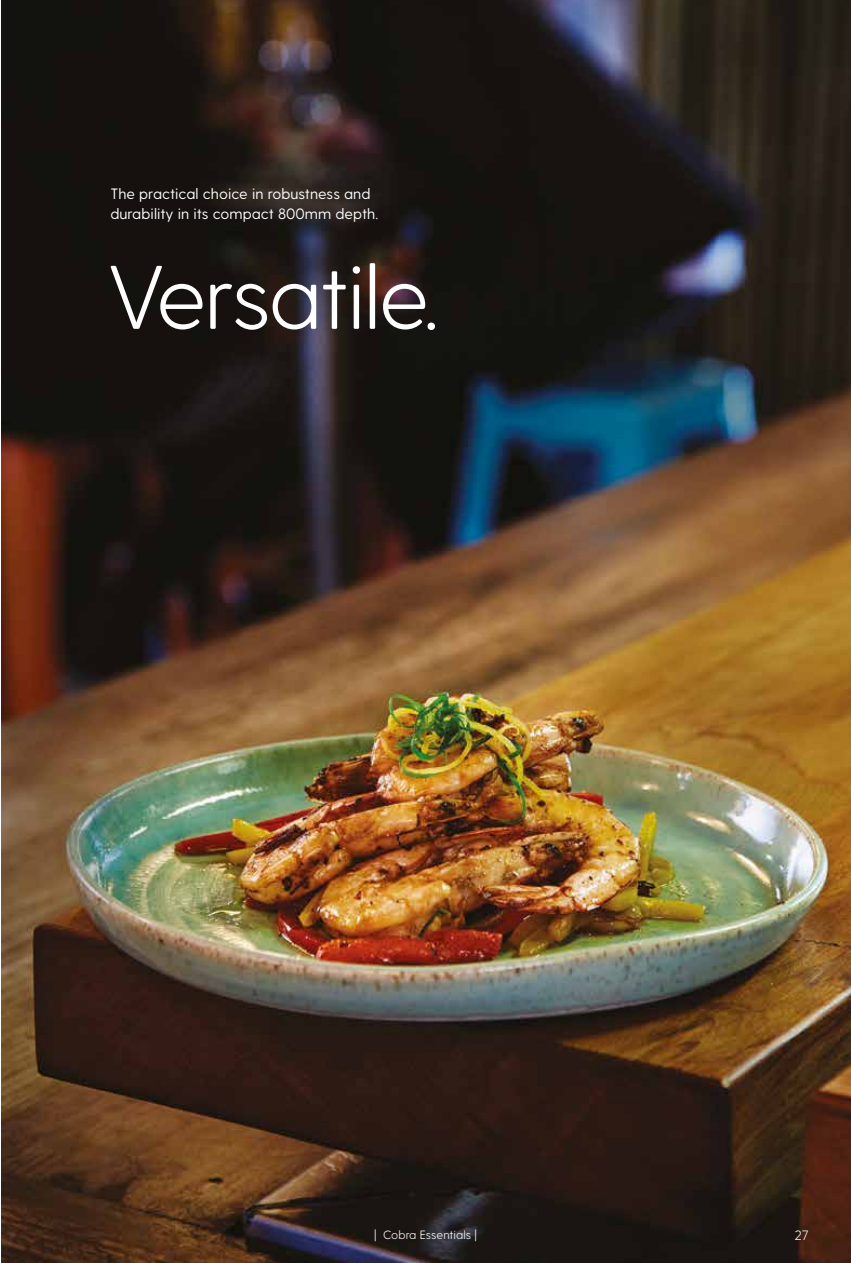
<style>
.page{position:relative;width:851px;height:1263px;background:#fff}
.page>*{position:absolute;margin:0;border:0;box-sizing:border-box;transform-origin:0 0}
.t1{font:300 90px "Greycliff CF";letter-spacing:-.03em;color:#fff}
.t2{font:15px/19.5px "Greycliff CF";color:#fff}
.t3{font:300 13.5px "Greycliff CF";color:#fff}
.t4{font:300 12px "Greycliff CF";color:#fff}
</style>
<div class="page">
<img style="left:1px;top:0;width:849px;height:1263px">
<p class="t2" style="left:110px;top:184px;width:269px">The practical choice in robustness and durability in its compact 800mm depth.</p>
<h1 class="t1" style="left:106px;top:244px;width:334px">Versatile.</h1>
<p class="t4" style="left:374px;top:1227px;width:104px">| Cobra Essentials |</p>
<p class="t3" style="left:794px;top:1227px;width:15px">27</p>
</div>
